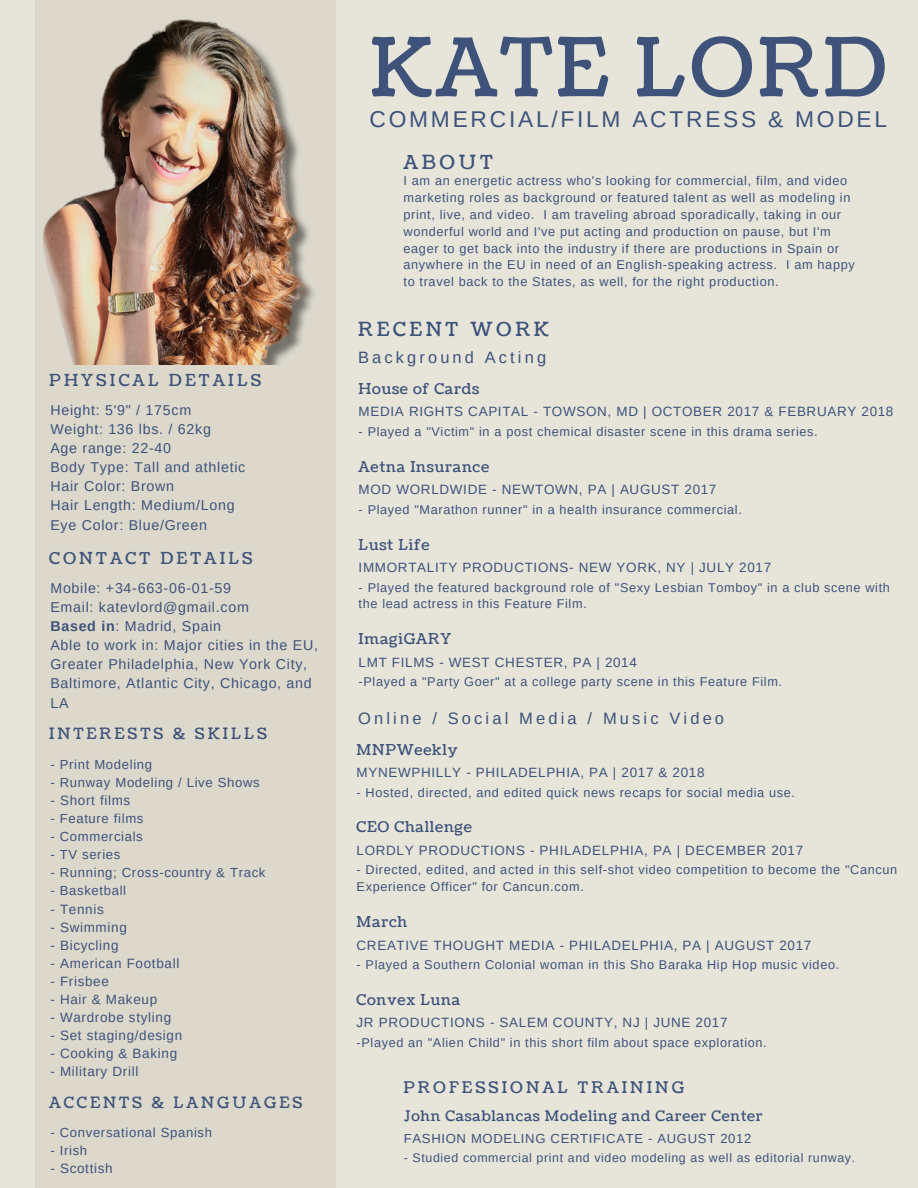
<style>
.page{position:relative;width:918px;height:1188px;background:#e7e5da}
.page>*{position:absolute;margin:0;border:0;box-sizing:border-box;transform-origin:0 0}
.t1{font:81.15px "Coustard";letter-spacing:.04em;color:#3e527a}
.t2{font:22.8px "Arimo";letter-spacing:.12em;color:#3e527a}
.t3{font:19.5px "Coustard";letter-spacing:.19em;color:#3e527a}
.t4{font:16.5px "Arimo";letter-spacing:.19em;color:#3e527a}
.t5{font:16.5px "Coustard";letter-spacing:.19em;color:#3e527a}
.t6{font:16.05px "Coustard";letter-spacing:.19em;color:#3e527a}
.t7{font:15.6px "Coustard";letter-spacing:.19em;color:#3e527a}
.t8{font:15px "Coustard";letter-spacing:.05em;color:#3e527a}
.t9{font:14.55px "Coustard";letter-spacing:.05em;color:#3e527a}
.t10{font:14.25px/19.2px "Arimo";letter-spacing:.05em;color:#3e527a}
.t11{font:13.5px "Arimo";letter-spacing:.05em;color:#3e527a}
.t12{font:13.05px "Arimo";letter-spacing:.05em;color:#3e527a}
.t13{font:12.75px/16.8px "Arimo";letter-spacing:.05em;color:#3e527a}
.t14{font:12.45px "Arimo";letter-spacing:.05em;color:#3e527a}
.s1{font-weight:700}
</style>
<div class="page">
<div style="left:35px;top:0;width:300px;height:1188px;background:#dcd8cc"></div>
<img style="left:42px;top:16px;width:294px;height:348px">
<p class="t5" style="left:49px;top:369px;width:214px">PHYSICAL DETAILS</p>
<p class="t10" style="left:50px;top:400px;width:142px">Height: 5'9" / 175cm</p>
<p class="t10" style="left:50px;top:419px;width:162px">Weight: 136 lbs. / 62kg</p>
<h4 class="t10" style="left:50px;top:439px;width:122px">Age range: 22-40</h4>
<p class="t10" style="left:50px;top:458px;width:196px">Body Type: Tall and athletic</p>
<p class="t10" style="left:50px;top:477px;width:125px">Hair Color: Brown</p>
<p class="t10" style="left:50px;top:496px;width:186px">Hair Length: Medium/Long</p>
<p class="t10" style="left:50px;top:515px;width:158px">Eye Color: Blue/Green</p>
<p class="t5" style="left:49px;top:547px;width:205px">CONTACT DETAILS</p>
<h4 class="t10" style="left:50px;top:578px;width:182px">Mobile: +34-663-06-01-59</h4>
<p class="t10" style="left:50px;top:597px;width:200px">Email: katevlord@gmail.com</p>
<p class="t10" style="left:50px;top:617px;width:172px"><span class="s1">Based in</span>: Madrid, Spain</p>
<p class="t10" style="left:50px;top:636px;width:269px">Able to work in: Major cities in the EU,<br>Greater Philadelphia, New York City,</p>
<p class="t10" style="left:50px;top:674px;width:263px">Baltimore, Atlantic City, Chicago, and<br>LA</p>
<p class="t7" style="left:49px;top:723px;width:219px">INTERESTS &amp; SKILLS</p>
<p class="t12" style="left:50px;top:757px;width:103px">- Print Modeling</p>
<p class="t12" style="left:50px;top:775px;width:211px">- Runway Modeling / Live Shows</p>
<p class="t11" style="left:50px;top:793px;width:81px">- Short films</p>
<p class="t12" style="left:50px;top:811px;width:95px">- Feature films</p>
<p class="t12" style="left:50px;top:829px;width:94px">- Commercials</p>
<p class="t12" style="left:50px;top:847px;width:71px">- TV series</p>
<p class="t12" style="left:50px;top:866px;width:216px">- Running; Cross-country &amp; Track</p>
<p class="t12" style="left:50px;top:884px;width:77px">- Basketball</p>
<p class="t11" style="left:50px;top:901px;width:55px">- Tennis</p>
<p class="t11" style="left:50px;top:919px;width:78px">- Swimming</p>
<p class="t11" style="left:50px;top:937px;width:70px">- Bicycling</p>
<p class="t11" style="left:50px;top:956px;width:130px">- American Football</p>
<p class="t11" style="left:50px;top:974px;width:60px">- Frisbee</p>
<h4 class="t11" style="left:50px;top:992px;width:108px">- Hair &amp; Makeup</h4>
<p class="t11" style="left:50px;top:1010px;width:122px">- Wardrobe styling</p>
<p class="t11" style="left:50px;top:1028px;width:133px">- Set staging/design</p>
<p class="t11" style="left:50px;top:1046px;width:128px">- Cooking &amp; Baking</p>
<p class="t11" style="left:50px;top:1064px;width:89px">- Military Drill</p>
<h4 class="t7" style="left:49px;top:1092px;width:255px">ACCENTS &amp; LANGUAGES</h4>
<h5 class="t12" style="left:50px;top:1125px;width:163px">- Conversational Spanish</h5>
<h6 class="t12" style="left:50px;top:1143px;width:38px">- Irish</h6>
<p class="t11" style="left:50px;top:1161px;width:64px">- Scottish</p>
<p class="t1" style="left:370px;top:13px;width:519px">KATE LORD</p>
<p class="t2" style="left:370px;top:106px;width:388px">COMMERCIAL/FILM ACTRESS</p>
<p class="t2" style="left:768px;top:106px;width:120px">&amp; MODEL</p>
<p class="t3" style="left:403px;top:150px;width:91px">ABOUT</p>
<p class="t13" style="left:403px;top:172px;width:453px">I am an energetic actress who's looking for commercial, film, and video marketing roles as background or featured talent as well as modeling in print, live, and video. I am traveling abroad sporadically, taking in our wonderful world and I've put acting and production on pause, but I'm eager to get back into the industry if there are productions in Spain or anywhere in the EU in need of an English-speaking actress. I am happy to travel back to the States, as well, for the right production.</p>
<h3 class="t3" style="left:358px;top:316px;width:192px">RECENT WORK</h3>
<p class="t4" style="left:358px;top:348px;width:189px">Background Acting</p>
<h1 class="t8" style="left:359px;top:378px;width:122px">House of Cards</h1>
<h2 class="t13" style="left:359px;top:423px;width:461px">- Played a "Victim" in a post chemical disaster scene in this drama series.</h2>
<h3 class="t11" style="left:359px;top:404px;width:536px">MEDIA RIGHTS CAPITAL - TOWSON, MD | OCTOBER 2017 &amp; FEBRUARY 2018</h3>
<p class="t8" style="left:359px;top:456px;width:132px">Aetna Insurance</p>
<h5 class="t13" style="left:359px;top:501px;width:385px">- Played "Marathon runner" in a health insurance commercial.</h5>
<h6 class="t11" style="left:359px;top:482px;width:359px">MOD WORLDWIDE - NEWTOWN, PA | AUGUST 2017</h6>
<h5 class="t8" style="left:359px;top:534px;width:72px">Lust Life</h5>
<h6 class="t13" style="left:359px;top:579px;width:533px">- Played the featured background role of "Sexy Lesbian Tomboy" in a club scene with the lead actress in this Feature Film.</h6>
<p class="t11" style="left:359px;top:560px;width:414px">IMMORTALITY PRODUCTIONS- NEW YORK, NY | JULY 2017</p>
<h5 class="t8" style="left:359px;top:629px;width:94px">ImagiGARY</h5>
<h6 class="t13" style="left:359px;top:673px;width:425px">-Played a "Party Goer" at a college party scene in this Feature Film.</h6>
<p class="t11" style="left:359px;top:654px;width:280px">LMT FILMS - WEST CHESTER, PA | 2014</p>
<h5 class="t4" style="left:358px;top:709px;width:367px">Online / Social Media / Music Video</h5>
<h5 class="t8" style="left:357px;top:739px;width:103px">MNPWeekly</h5>
<h6 class="t13" style="left:357px;top:784px;width:440px">- Hosted, directed, and edited quick news recaps for social media use.</h6>
<p class="t11" style="left:357px;top:765px;width:349px">MYNEWPHILLY - PHILADELPHIA, PA | 2017 &amp; 2018</p>
<h5 class="t8" style="left:357px;top:817px;width:117px">CEO Challenge</h5>
<h6 class="t13" style="left:357px;top:862px;width:542px">- Directed, edited, and acted in this self-shot video competition to become the "Cancun<br>Experience Officer" for Cancun.com.</h6>
<p class="t11" style="left:357px;top:843px;width:448px">LORDLY PRODUCTIONS - PHILADELPHIA, PA | DECEMBER 2017</p>
<h5 class="t8" style="left:357px;top:912px;width:52px">March</h5>
<h6 class="t13" style="left:357px;top:956px;width:484px">- Played a Southern Colonial woman in this Sho Baraka Hip Hop music video.</h6>
<p class="t11" style="left:357px;top:937px;width:456px">CREATIVE THOUGHT MEDIA - PHILADELPHIA, PA | AUGUST 2017</p>
<h5 class="t8" style="left:357px;top:990px;width:105px">Convex Luna</h5>
<h6 class="t13" style="left:357px;top:1034px;width:412px">-Played an "Alien Child" in this short film about space exploration.</h6>
<p class="t11" style="left:357px;top:1015px;width:373px">JR PRODUCTIONS - SALEM COUNTY, NJ | JUNE 2017</p>
<h6 class="t6" style="left:403px;top:1076px;width:282px">PROFESSIONAL TRAINING</h6>
<p class="t9" style="left:404px;top:1107px;width:360px">John Casablancas Modeling and Career Center</p>
<h5 class="t14" style="left:404px;top:1151px;width:453px">- Studied commercial print and video modeling as well as editorial runway.</h5>
<p class="t12" style="left:404px;top:1131px;width:349px">FASHION MODELING CERTIFICATE - AUGUST 2012</p>
</div>
